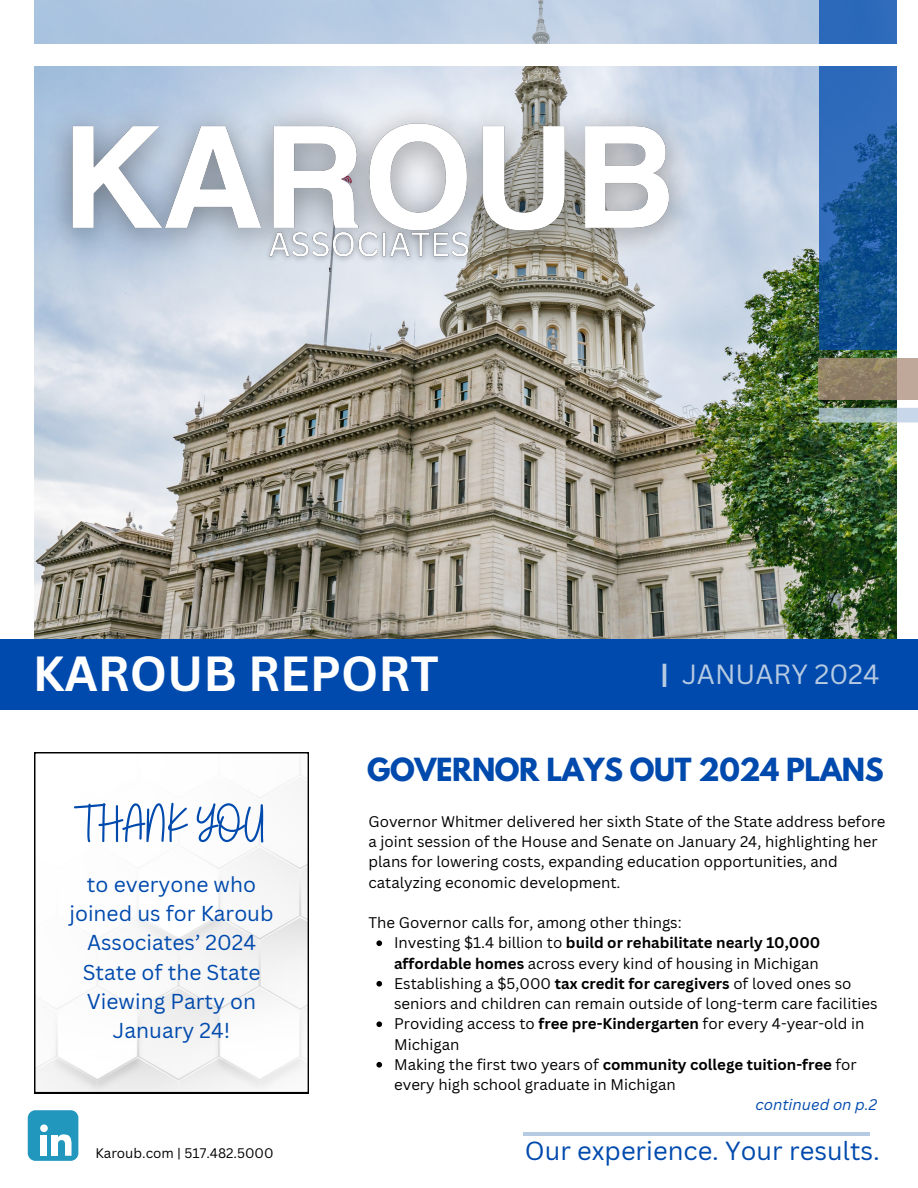
<style>
.page{position:relative;width:918px;height:1188px;background:#fff}
.page>*{position:absolute;margin:0;border:0;box-sizing:border-box;transform-origin:0 0}
.t1{font:54px "Buffalo";color:#004aad}
.t2{font:700 48px "Canva Sans";color:#fff}
.t3{font:700 28.2px "League Spartan";letter-spacing:-.015em;color:#004aad}
.t4{font:27px "Canva Sans";color:#b6cae2}
.t5{font:25.5px "Canva Sans";color:#004aad}
.t6{font:21px/29.2px "Canva Sans";color:#004aad;text-align:center}
.t7{font:15px/20.2px "Canva Sans";color:#000}
.t8{font:italic 15px "Canva Sans";color:#004aad}
.t9{font:13.5px "Canva Sans";color:#000}
.s1{font-weight:700}
</style>
<div class="page">
<img style="left:34px;top:66px;width:862px;height:573px">
<div style="left:0;top:639px;width:918px;height:71px;background:#004aad"></div>
<svg style="left:34px;top:0;width:785px;height:44px;background:#b6cae2"></svg>
<div style="left:28px;top:1110px;width:50px;height:51px;background:#2197bd;border-radius:8px"></div>
<svg style="left:40px;top:1125px;width:8px;height:7px"></svg>
<div style="left:41px;top:1135px;width:6px;height:21px;background:#fff"></div>
<div style="left:51px;top:1135px;width:6px;height:21px;background:#fff"></div>
<svg style="left:57px;top:1134px;width:15px;height:22px"></svg>
<svg style="left:819px;top:0;width:78px;height:350px;background:#1f5da3"></svg>
<div style="left:34px;top:44px;width:862px;height:22px;background:#fff"></div>
<svg style="left:819px;top:358px;width:99px;height:42px;background:#998870"></svg>
<svg style="left:819px;top:408px;width:99px;height:14px"></svg>
<hr style="left:523px;top:1132px;width:347px;height:3px;background:#b6cae2">
<svg style="left:34px;top:752px;width:275px;height:341px"></svg>
<svg style="left:376px;top:940px;width:6px;height:6px"></svg>
<svg style="left:376px;top:981px;width:6px;height:6px"></svg>
<svg style="left:376px;top:1021px;width:6px;height:6px"></svg>
<svg style="left:376px;top:1062px;width:6px;height:6px"></svg>
<img style="left:34px;top:66px;width:680px;height:214px">
<img style="left:260px;top:222px;width:217px;height:46px">
<p class="t2" style="left:33px;top:640px;width:408px">KAROUB REPORT</p>
<p class="t4" style="left:660px;top:655px;width:221px"><span class="s1">|</span> JANUARY 2024</p>
<p class="t1" style="left:77px;top:788px;width:192px">THANK YOU</p>
<p class="t6" style="left:69px;top:869px;width:206px">to everyone who joined us for Karoub<br>Associates’ 2024<br>State of the State<br>Viewing Party on<br>January 24!</p>
<p class="t3" style="left:367px;top:755px;width:518px">GOVERNOR LAYS OUT 2024 PLANS</p>
<p class="t7" style="left:369px;top:811px;width:519px">Governor Whitmer delivered her sixth State of the State address before a joint session of the House and Senate on January 24, highlighting her plans for lowering costs, expanding education opportunities, and catalyzing economic development.</p>
<h3 class="t7" style="left:369px;top:912px;width:315px">The Governor calls for, among other things:</h3>
<h6 class="t7" style="left:394px;top:932px;width:428px">Investing $1.4 billion to <span class="s1">build or rehabilitate nearly 10,000 affordable homes</span> across every kind of housing in Michigan</h6>
<p class="t7" style="left:394px;top:973px;width:485px">Establishing a $5,000 <span class="s1">tax credit for caregivers</span> of loved ones so seniors and children can remain outside of long-term care facilities</p>
<p class="t7" style="left:394px;top:1013px;width:472px">Providing access to <span class="s1">free pre-Kindergarten</span> for every 4-year-old in<br>Michigan</p>
<h2 class="t7" style="left:394px;top:1054px;width:464px">Making the first two years of <span class="s1">community college tuition-free</span> for every high school graduate in Michigan</h2>
<p class="t8" style="left:755px;top:1094px;width:123px">continued on p.2</p>
<p class="t9" style="left:95px;top:1143px;width:180px">Karoub.com | 517.482.5000</p>
<p class="t5" style="left:525px;top:1133px;width:357px">Our experience. Your results.</p>
</div>
